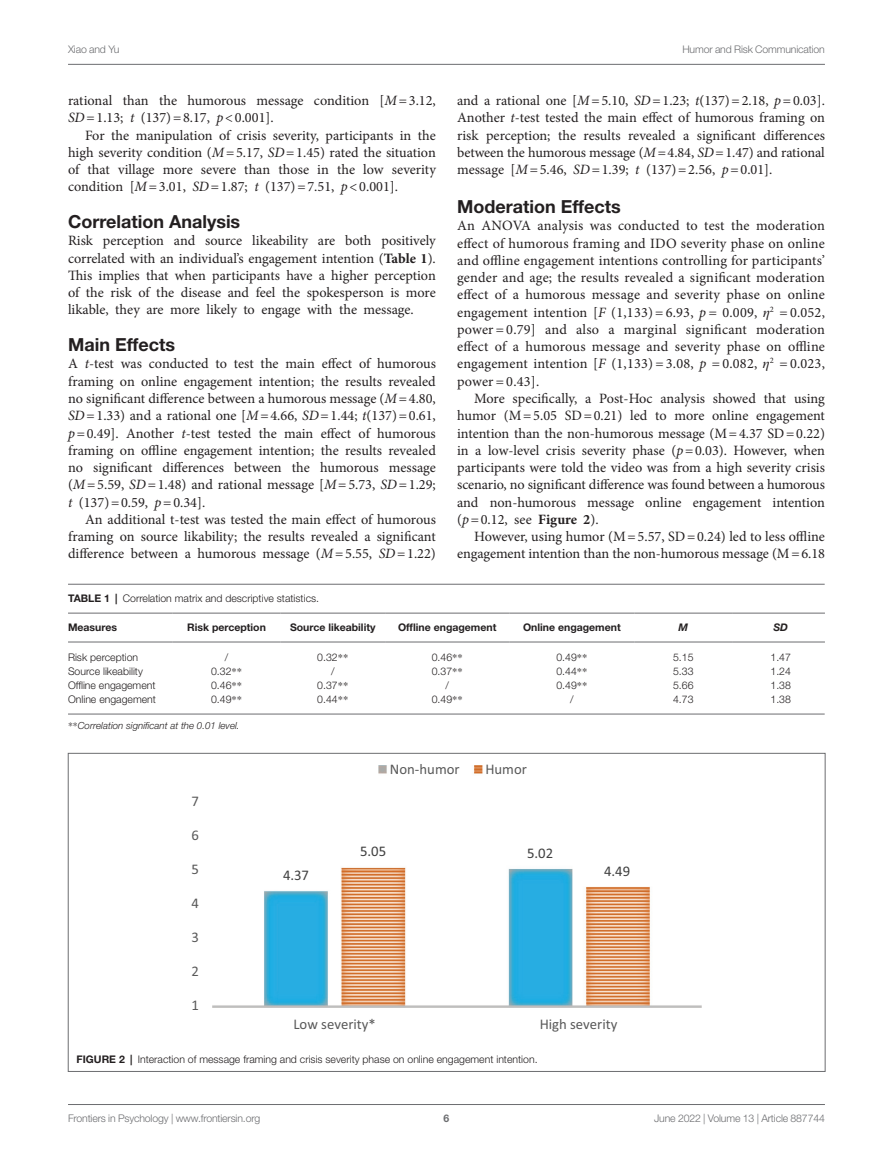
<style>
.page{position:relative;width:893px;height:1170px;background:#fff}
.page>*{position:absolute;margin:0;border:0;box-sizing:border-box;transform-origin:0 0}
.HEAD_2{font:700 18px "Helvetica Neue LT Std";color:#231f20}
.t1{font:14.7px "Calibri";color:#595959}
.t2{font:14.7px "Calibri";color:#404040}
.TEXT_FLUSH{font:14.25px/17.2px "Minion Pro";color:#231f20;text-align:justify}
.TEXT{font:14.25px/17.2px "Minion Pro";letter-spacing:-.005em;color:#231f20;text-align:justify}
.TB_TX{font:300 10.5px "Helvetica Neue LT Std";color:#231f20}
.t3{font:300 10.5px "Helvetica Neue LT Std";letter-spacing:-.015em;color:#6c6d70}
.FIG_LEG{font:300 10.5px "Helvetica Neue LT Std";color:#231f20}
.TB_CH{font:700 10.5px "Helvetica Neue LT Std";color:#231f20}
.TT{font:300 10.5px "Helvetica Neue LT Std";color:#231f20}
.TB_CH-2{font:italic 700 10.5px "Helvetica Neue LT Std";color:#231f20}
.t4{font:700 10.5px "Helvetica Neue LT Std";color:#6c6d70}
.TFN{font:italic 300 9.75px "Helvetica Neue LT Std";color:#231f20}
.s1{font-style:italic}
.s2{font-weight:700}
.s3{font-family:"STIX General";font-style:italic}
.s4{font-family:"STIX General";font-weight:400}
.s5{font-family:"STIX General";font-weight:400;font-style:normal}
</style>
<div class="page">
<hr style="left:68px;top:64px;width:757px;height:1px;background:#6c6d70">
<hr style="left:68px;top:1104px;width:757px;height:1px;background:#6c6d70">
<img style="left:212px;top:765px;width:490px;height:241px">
<hr style="left:68px;top:584px;width:757px;height:1px;background:#6c6d70">
<hr style="left:68px;top:713px;width:757px;height:1px;background:#6c6d70">
<hr style="left:173px;top:612px;width:107px;height:1px;background:#6c6d70">
<hr style="left:173px;top:641px;width:107px;height:1px;background:#6c6d70">
<hr style="left:280px;top:612px;width:105px;height:1px;background:#6c6d70">
<hr style="left:280px;top:641px;width:105px;height:1px;background:#6c6d70">
<hr style="left:385px;top:612px;width:124px;height:1px;background:#6c6d70">
<hr style="left:385px;top:641px;width:124px;height:1px;background:#6c6d70">
<hr style="left:509px;top:612px;width:125px;height:1px;background:#6c6d70">
<hr style="left:509px;top:641px;width:125px;height:1px;background:#6c6d70">
<hr style="left:635px;top:612px;width:97px;height:1px;background:#6c6d70">
<hr style="left:635px;top:641px;width:97px;height:1px;background:#6c6d70">
<hr style="left:732px;top:612px;width:93px;height:1px;background:#6c6d70">
<hr style="left:732px;top:641px;width:93px;height:1px;background:#6c6d70">
<hr style="left:68px;top:612px;width:105px;height:1px;background:#6c6d70">
<hr style="left:68px;top:641px;width:105px;height:1px;background:#6c6d70">
<p class="t3" style="left:68px;top:42px;width:53px">Xiao and Yu</p>
<p class="t3" style="left:682px;top:42px;width:144px">Humor and Risk Communication</p>
<p class="TEXT_FLUSH" style="left:68px;top:92px;width:369px">rational than the humorous message condition [<span class="s1">M</span>=3.12,<br><span class="s1">SD</span>=1.13; <span class="s1">t</span> (137)=8.17, <span class="s1">p</span>&lt;0.001].</p>
<p class="TEXT" style="left:68px;top:126px;width:369px;text-indent:17px">For the manipulation of crisis severity, participants in the high severity condition (<span class="s1">M</span>=5.17, <span class="s1">SD</span>=1.45) rated the situation of that village more severe than those in the low severity condition [<span class="s1">M</span>=3.01, <span class="s1">SD</span>=1.87; <span class="s1">t</span> (137)=7.51, <span class="s1">p</span>&lt;0.001].</p>
<p class="HEAD_2" style="left:68px;top:210px;width:174px">Correlation Analysis</p>
<p class="TEXT_FLUSH" style="left:68px;top:232px;width:369px">Risk perception and source likeability are both positively correlated with an individual’s engagement intention (<span class="s2">Table 1</span>).<br>This implies that when participants have a higher perception of the risk of the disease and feel the spokesperson is more likable, they are more likely to engage with the message.</p>
<p class="HEAD_2" style="left:68px;top:333px;width:108px">Main Effects</p>
<p class="TEXT_FLUSH" style="left:68px;top:355px;width:369px">A <span class="s1">t</span>-test was conducted to test the main effect of humorous framing on online engagement intention; the results revealed no significant difference between a humorous message (<span class="s1">M</span>=4.80, <span class="s1">SD</span>=1.33) and a rational one [<span class="s1">M</span>=4.66, <span class="s1">SD</span>=1.44; <span class="s1">t</span>(137)=0.61, <span class="s1">p</span>=0.49]. Another <span class="s1">t</span>-test tested the main effect of humorous framing on offline engagement intention; the results revealed no significant differences between the humorous message (<span class="s1">M</span>=5.59, <span class="s1">SD</span>=1.48) and rational message [<span class="s1">M</span>=5.73, <span class="s1">SD</span>=1.29; <span class="s1">t</span> (137)=0.59, <span class="s1">p</span>=0.34].</p>
<p class="TEXT" style="left:68px;top:510px;width:369px;text-indent:17px">An additional t-test was tested the main effect of humorous framing on source likability; the results revealed a significant difference between a humorous message (<span class="s1">M</span>=5.55, <span class="s1">SD</span>=1.22)</p>
<p class="TEXT" style="left:457px;top:92px;width:369px">and a rational one [<span class="s1">M</span>=5.10, <span class="s1">SD</span>=1.23; <span class="s1">t</span>(137)=2.18, <span class="s1">p</span>=0.03].<br>Another <span class="s1">t</span>-test tested the main effect of humorous framing on risk perception; the results revealed a significant differences between the humorous message (<span class="s1">M</span>=4.84, <span class="s1">SD</span>=1.47) and rational message [<span class="s1">M</span>=5.46, <span class="s1">SD</span>=1.39; <span class="s1">t</span> (137)=2.56, <span class="s1">p</span>=0.01].</p>
<p class="HEAD_2" style="left:457px;top:195px;width:165px">Moderation Effects</p>
<p class="TEXT_FLUSH" style="left:457px;top:217px;width:369px">An ANOVA analysis was conducted to test the moderation effect of humorous framing and IDO severity phase on online and offline engagement intentions controlling for participants’ gender and age; the results revealed a significant moderation effect of a humorous message and severity phase on online engagement intention [<span class="s1">F</span> (1,133) = 6.93, <span class="s1">p =</span> 0.009, <span class="s3">η</span><sup>2</sup> = 0.052, power = 0.79] and also a marginal significant moderation effect of a humorous message and severity phase on offline engagement intention [<span class="s1">F</span> (1,133) = 3.08, <span class="s1">p</span> = 0.082, <span class="s3">η</span><sup>2</sup> = 0.023, power = 0.43].</p>
<p class="TEXT" style="left:457px;top:390px;width:369px;text-indent:17px">More specifically, a Post-Hoc analysis showed that using humor (M=5.05 SD=0.21) led to more online engagement intention than the non-humorous message (M=4.37 SD=0.22) in a low-level crisis severity phase (<span class="s1">p</span>=0.03). However, when participants were told the video was from a high severity crisis scenario, no significant difference was found between a humorous and non-humorous message online engagement intention (<span class="s1">p</span>=0.12, see <span class="s2">Figure 2</span>).</p>
<p class="TEXT" style="left:457px;top:528px;width:369px;text-align:right">However, using humor (M=5.57, SD=0.24) led to less offline engagement intention than the non-humorous message (M=6.18</p>
<p class="TT" style="left:68px;top:592px;width:253px"><span class="s2">TABLE 1 |</span> Correlation matrix and descriptive statistics.</p>
<p class="TB_CH" style="left:68px;top:621px;width:51px">Measures</p>
<p class="TB_CH" style="left:187px;top:621px;width:80px">Risk perception</p>
<p class="TB_CH" style="left:290px;top:621px;width:87px">Source likeability</p>
<p class="TB_CH" style="left:398px;top:621px;width:100px">Offline engagement</p>
<p class="TB_CH" style="left:523px;top:621px;width:99px">Online engagement</p>
<p class="TB_CH-2" style="left:679px;top:621px;width:11px">M</p>
<p class="TB_CH-2" style="left:773px;top:621px;width:16px">SD</p>
<p class="TB_TX" style="left:68px;top:650px;width:72px">Risk perception</p>
<p class="TB_TX" style="left:225px;top:650px;width:5px">/</p>
<p class="TB_TX" style="left:317px;top:650px;width:32px">0.32<span class="s4">**</span></p>
<p class="TB_TX" style="left:432px;top:650px;width:32px">0.46<span class="s4">**</span></p>
<p class="TB_TX" style="left:556px;top:650px;width:32px">0.49<span class="s4">**</span></p>
<p class="TB_TX" style="left:673px;top:650px;width:22px">5.15</p>
<p class="TB_TX" style="left:770px;top:650px;width:22px">1.47</p>
<p class="TB_TX" style="left:68px;top:664px;width:76px">Source likeability</p>
<p class="TB_TX" style="left:211px;top:664px;width:32px">0.32<span class="s4">**</span></p>
<p class="TB_TX" style="left:331px;top:664px;width:5px">/</p>
<p class="TB_TX" style="left:432px;top:664px;width:32px">0.37<span class="s4">**</span></p>
<p class="TB_TX" style="left:556px;top:664px;width:32px">0.44<span class="s4">**</span></p>
<p class="TB_TX" style="left:673px;top:664px;width:22px">5.33</p>
<p class="TB_TX" style="left:770px;top:664px;width:22px">1.24</p>
<p class="TB_TX" style="left:68px;top:679px;width:89px">Offline engagement</p>
<p class="TB_TX" style="left:211px;top:679px;width:32px">0.46<span class="s4">**</span></p>
<p class="TB_TX" style="left:317px;top:679px;width:32px">0.37<span class="s4">**</span></p>
<p class="TB_TX" style="left:445px;top:679px;width:5px">/</p>
<p class="TB_TX" style="left:556px;top:679px;width:32px">0.49<span class="s4">**</span></p>
<p class="TB_TX" style="left:673px;top:679px;width:22px">5.66</p>
<p class="TB_TX" style="left:770px;top:679px;width:22px">1.38</p>
<p class="TB_TX" style="left:68px;top:693px;width:89px">Online engagement</p>
<p class="TB_TX" style="left:211px;top:693px;width:32px">0.49<span class="s4">**</span></p>
<p class="TB_TX" style="left:317px;top:693px;width:32px">0.44<span class="s4">**</span></p>
<p class="TB_TX" style="left:432px;top:693px;width:32px">0.49<span class="s4">**</span></p>
<p class="TB_TX" style="left:570px;top:693px;width:5px">/</p>
<p class="TB_TX" style="left:673px;top:693px;width:22px">4.73</p>
<p class="TB_TX" style="left:770px;top:693px;width:22px">1.38</p>
<p class="TFN" style="left:68px;top:719px;width:173px"><span class="s5">**</span>Correlation significant at the 0.01 level.</p>
<p class="t1" style="left:191px;top:790px;width:9px">7</p>
<p class="t1" style="left:191px;top:824px;width:9px">6</p>
<p class="t1" style="left:191px;top:858px;width:9px">5</p>
<p class="t1" style="left:191px;top:892px;width:9px">4</p>
<p class="t1" style="left:191px;top:926px;width:9px">3</p>
<p class="t1" style="left:191px;top:960px;width:9px">2</p>
<p class="t1" style="left:191px;top:994px;width:9px">1</p>
<p class="t1" style="left:390px;top:758px;width:71px">Non-humor</p>
<p class="t1" style="left:485px;top:758px;width:43px">Humor</p>
<p class="t2" style="left:283px;top:864px;width:28px">4.37</p>
<p class="t2" style="left:360px;top:841px;width:28px">5.05</p>
<p class="t2" style="left:527px;top:842px;width:28px">5.02</p>
<p class="t2" style="left:604px;top:860px;width:28px">4.49</p>
<p class="t1" style="left:293px;top:1013px;width:84px">Low severity*</p>
<p class="t1" style="left:540px;top:1013px;width:79px">High severity</p>
<p class="FIG_LEG" style="left:77px;top:1052px;width:462px"><span class="s2">FIGURE 2 |</span> Interaction of message framing and crisis severity phase on online engagement intention.</p>
<p class="t3" style="left:68px;top:1111px;width:194px">Frontiers in Psychology | www.frontiersin.org</p>
<p class="t4" style="left:444px;top:1111px;width:7px">6</p>
<p class="t3" style="left:654px;top:1111px;width:172px">June 2022 | Volume 13 | Article 887744</p>
</div>
